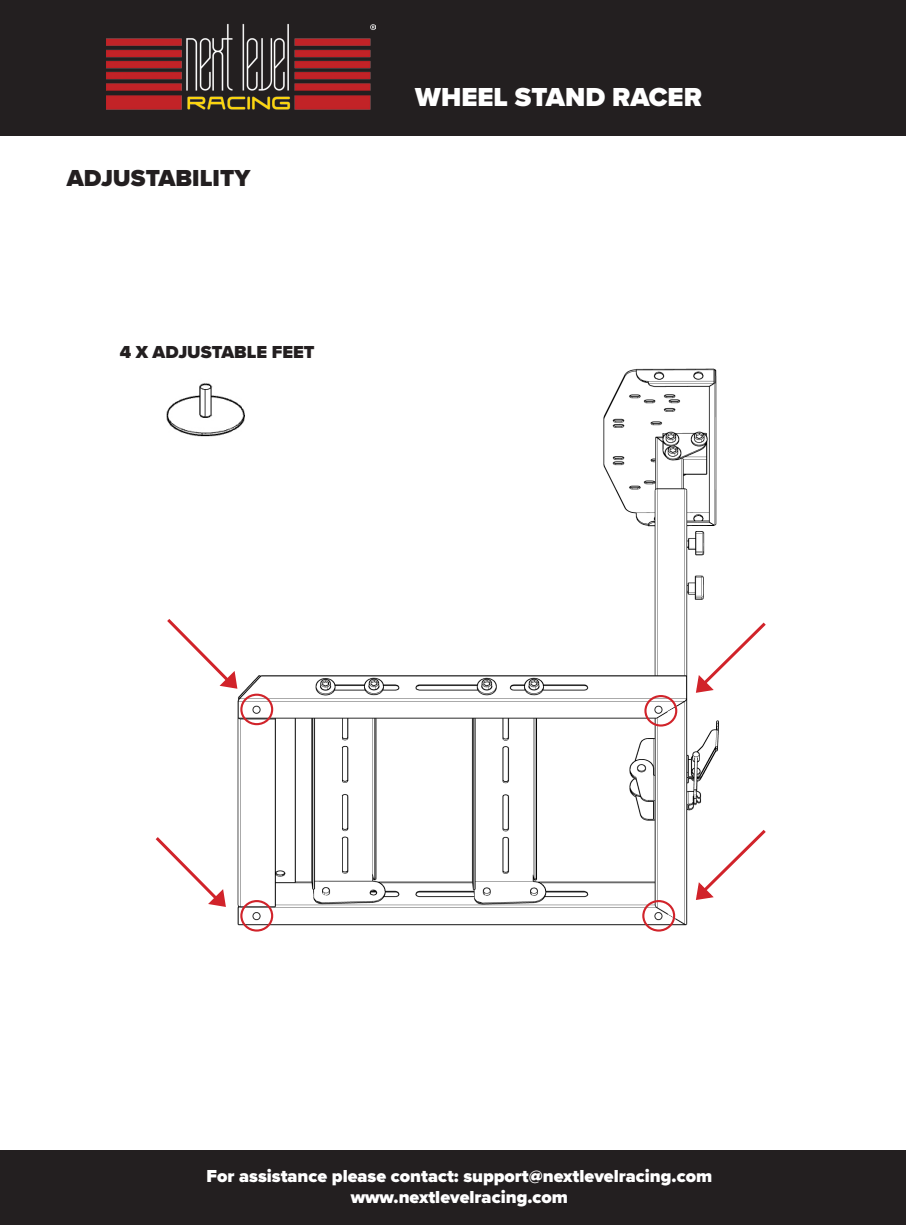
<style>
.page{position:relative;width:906px;height:1225px;background:#fff}
.page>*{position:absolute;margin:0;border:0;box-sizing:border-box;transform-origin:0 0}
.t1{font:900 27px "Proxima Nova";color:#fff}
.t2{font:900 24px "Proxima Nova";color:#231f20}
.t3{font:900 18px/21.6px "Proxima Nova";color:#fff;text-align:center}
.t4{font:900 18px "Proxima Nova";color:#231f20}
</style>
<div class="page">
<div style="left:0;top:0;width:906px;height:136px;background:#231f20"></div>
<img style="left:106px;top:23px;width:269px;height:87px">
<div style="left:0;top:1149px;width:906px;height:76px;background:#231f20"></div>
<img style="left:237px;top:368px;width:482px;height:564px">
<img style="left:166px;top:368px;width:100px;height:97px">
<div style="left:240px;top:693px;width:33px;height:32px;border:2px solid #d1232a;border-radius:50%"></div>
<div style="left:240px;top:900px;width:33px;height:31px;border:2px solid #d1232a;border-radius:50%"></div>
<div style="left:642px;top:900px;width:33px;height:31px;border:2px solid #d1232a;border-radius:50%"></div>
<div style="left:644px;top:695px;width:33px;height:31px;border:2px solid #d1232a;border-radius:50%"></div>
<svg style="left:167px;top:615px;width:72px;height:76px"></svg>
<svg style="left:155px;top:837px;width:71px;height:70px"></svg>
<svg style="left:693px;top:619px;width:73px;height:75px"></svg>
<svg style="left:693px;top:826px;width:73px;height:75px"></svg>
<p class="t2" style="left:67px;top:160px;width:185px">ADJUSTABILITY</p>
<p class="t4" style="left:120px;top:339px;width:196px">4 X ADJUSTABLE FEET</p>
<h1 class="t1" style="left:415px;top:77px;width:288px">WHEEL STAND RACER</h1>
<p class="t3" style="left:206px;top:1164px;width:507px">For assistance please contact: support@nextlevelracing.com www.nextlevelracing.com</p>
</div>
